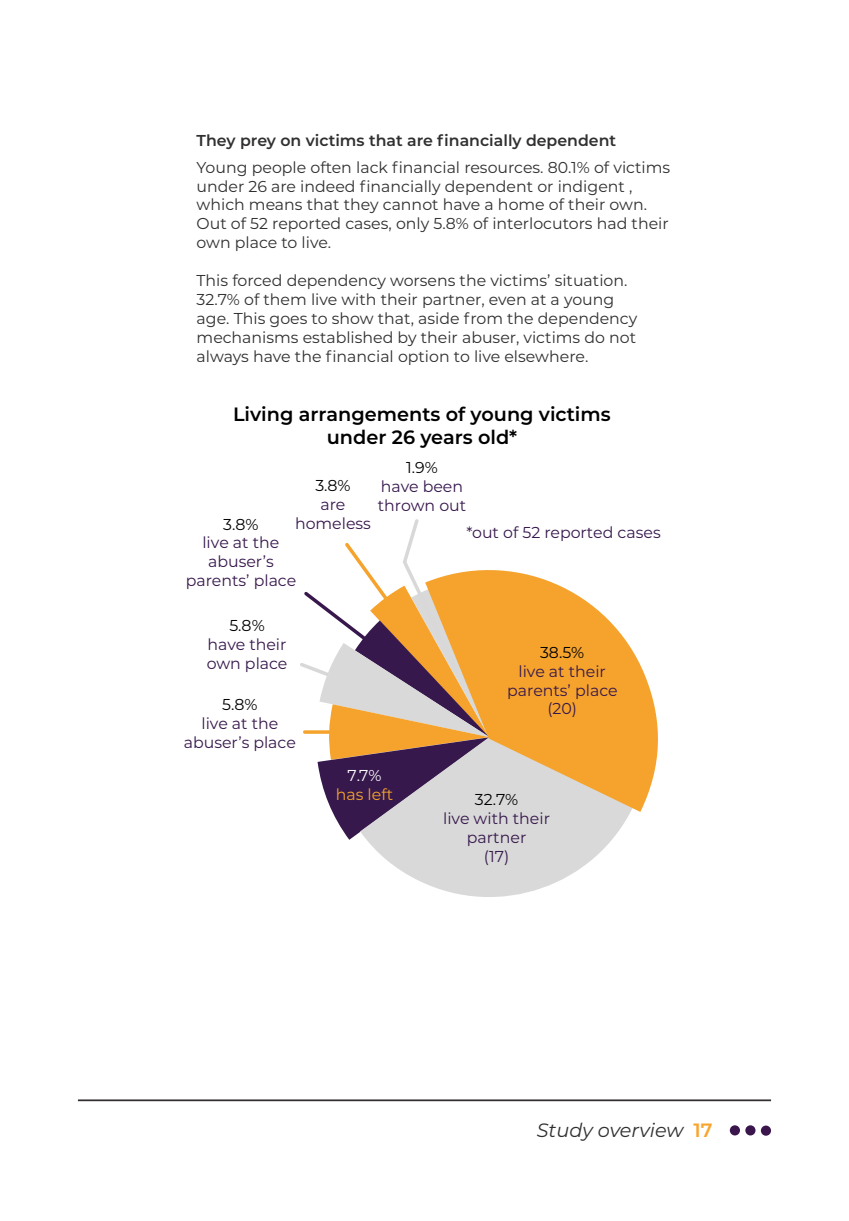
<style>
.page{position:relative;width:849px;height:1221px;background:#fff}
.page>*{position:absolute;margin:0;border:0;box-sizing:border-box;transform-origin:0 0}
.t1{font:600 19.25px/23.1px "Montserrat";color:#000001;text-align:center}
.t2{font:italic 19.25px "Montserrat";color:#312f30}
.Grey_Left__Reg{font:15.75px/18.9px "Montserrat";color:#312f30}
.t3{font:15.75px/18.9px "Montserrat";color:#37184c;text-align:center}
.Grey_Left__Reg-2{font:600 15.75px "Montserrat";color:#312f30}
.t4{font:15.75px "Montserrat";color:#000001}
.t5{font:15.75px "Montserrat";color:#f5a32c}
.t6{font:15.75px "Montserrat";color:#fff}
.s1{font-weight:600;font-style:normal;color:#f9a42e}
</style>
<div class="page">
<div style="left:729px;top:1125px;width:10px;height:10px;background:#3a164d;border-radius:50%"></div>
<div style="left:745px;top:1125px;width:10px;height:10px;background:#3a164d;border-radius:50%"></div>
<div style="left:760px;top:1125px;width:10px;height:10px;background:#3a164d;border-radius:50%"></div>
<hr style="left:78px;top:1099px;width:692px;height:2px;background:#312f30">
<svg style="left:366px;top:811px;width:265px;height:86px;fill:#d8d9d8"></svg>
<svg style="left:489px;top:570px;width:169px;height:241px;fill:#f5a32c"></svg>
<svg style="left:300px;top:519px;width:189px;height:320px"></svg>
<p class="Grey_Left__Reg-2" style="left:196px;top:130px;width:421px">They prey on victims that are financially dependent</p>
<p class="Grey_Left__Reg" style="left:196px;top:157px;width:475px">Young people often lack financial resources. 80.1% of victims under 26 are indeed financially dependent or indigent , which means that they cannot have a home of their own.<br>Out of 52 reported cases, only 5.8% of interlocutors had their own place to live.</p>
<p class="Grey_Left__Reg" style="left:196px;top:270px;width:442px">This forced dependency worsens the victims’ situation.<br>32.7% of them live with their partner, even at a young age. This goes to show that, aside from the dependency mechanisms established by their abuser, victims do not always have the financial option to live elsewhere.</p>
<p class="t1" style="left:233px;top:401px;width:379px">Living arrangements of young victims under 26 years old*</p>
<p class="t4" style="left:406px;top:456px;width:33px">1.9%</p>
<p class="t3" style="left:378px;top:476px;width:90px;text-align:left">have been thrown out</p>
<p class="t4" style="left:315px;top:474px;width:37px">3.8%</p>
<p class="t3" style="left:295px;top:494px;width:77px">are homeless</p>
<p class="t4" style="left:223px;top:513px;width:37px">3.8%</p>
<p class="t3" style="left:186px;top:533px;width:112px">live at the abuser’s parents’ place</p>
<p class="t3" style="left:466px;top:522px;width:196px">*out of 52 reported cases</p>
<p class="t4" style="left:229px;top:614px;width:37px">5.8%</p>
<p class="t3" style="left:207px;top:634px;width:82px;text-align:left">have their own place</p>
<p class="t4" style="left:222px;top:693px;width:37px">5.8%</p>
<p class="t3" style="left:184px;top:713px;width:114px">live at the abuser’s place</p>
<p class="t6" style="left:347px;top:764px;width:35px">7.7%</p>
<p class="t5" style="left:336px;top:783px;width:59px">has left</p>
<p class="t4" style="left:540px;top:641px;width:46px">38.5%</p>
<p class="t3" style="left:507px;top:661px;width:112px">live at their parents’ place (20)</p>
<p class="t4" style="left:474px;top:788px;width:45px">32.7%</p>
<p class="t3" style="left:443px;top:808px;width:108px">live with their partner<br>(17)</p>
<p class="t2" style="left:536px;top:1116px;width:177px">Study overview <span class="s1">17</span></p>
</div>
